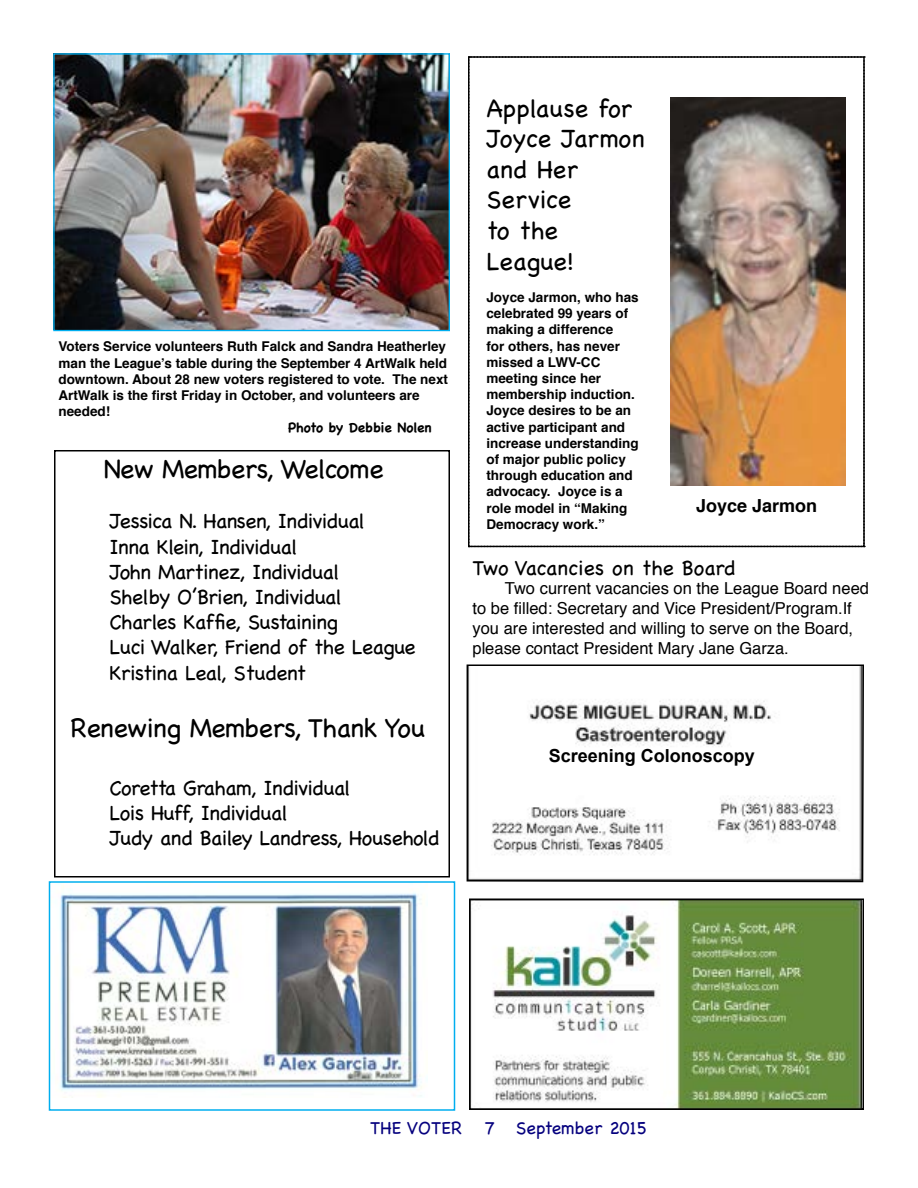
<style>
.page{position:relative;width:918px;height:1188px;background:#fff}
.page>*{position:absolute;margin:0;border:0;box-sizing:border-box;transform-origin:0 0}
.t1{font:27px "Chalkboard";letter-spacing:-.025em;color:#000}
.t2{font:25.5px/30.6px "Chalkboard";color:#000}
.t3{font:21px/25.2px "Chalkboard";letter-spacing:-.025em;color:#000}
.t4{font:21px "Chalkboard";color:#000}
.t5{font:18px "Chalkboard";color:#05007e}
.t6{font:700 18px "Arial";color:#000}
.t7{font:700 18px "Helvetica";color:#000}
.t8{font:16.5px/19.8px "Helvetica";color:#000}
.t9{font:700 13.5px/16.2px "Helvetica";color:#000}
.t10{font:700 13.5px "Chalkboard";color:#000}
</style>
<div class="page">
<svg style="left:468px;top:56px;width:397px;height:491px"></svg>
<img style="left:472px;top:901px;width:389px;height:206px">
<div style="left:469px;top:898px;width:395px;height:212px;border:2px solid #000"></div>
<svg style="left:466px;top:664px;width:398px;height:219px"></svg>
<div style="left:54px;top:450px;width:396px;height:428px;border:2px solid #000"></div>
<img style="left:60px;top:885px;width:362px;height:213px">
<img style="left:670px;top:97px;width:176px;height:389px">
<img style="left:55px;top:55px;width:393px;height:274px">
<div style="left:53px;top:53px;width:397px;height:278px;border:1px solid #00aeef"></div>
<p class="t9" style="left:58px;top:339px;width:391px">Voters Service volunteers Ruth Falck and Sandra Heatherley man the League’s table during the September 4 ArtWalk held downtown. About 28 new voters registered to vote. The next ArtWalk is the first Friday in October, and volunteers are needed!</p>
<p class="t10" style="left:288px;top:419px;width:145px">Photo by Debbie Nolen</p>
<h1 class="t1" style="left:104px;top:453px;width:281px">New Members, Welcome</h1>
<h3 class="t3" style="left:109px;top:509px;width:308px">Jessica N. Hansen, Individual<br>Inna Klein, Individual<br>John Martinez, Individual<br>Shelby O’Brien, Individual<br>Charles Kaffie, Sustaining<br>Luci Walker, Friend of the League<br>Kristina Leal, Student</h3>
<h1 class="t1" style="left:71px;top:712px;width:356px">Renewing Members, Thank You</h1>
<h3 class="t3" style="left:109px;top:775px;width:332px">Coretta Graham, Individual<br>Lois Huff, Individual<br>Judy and Bailey Landress, Household</h3>
<h2 class="t2" style="left:486px;top:93px;width:160px">Applause for<br>Joyce Jarmon and Her<br>Service<br>to the<br>League!</h2>
<p class="t9" style="left:486px;top:289px;width:154px">Joyce Jarmon, who has celebrated 99 years of making a difference<br>for others, has never missed a LWV-CC meeting since her membership induction.<br>Joyce desires to be an active participant and increase understanding of major public policy through education and advocacy. Joyce is a role model in “Making<br>Democracy work.”</p>
<h3 class="t7" style="left:696px;top:491px;width:123px">Joyce Jarmon</h3>
<h3 class="t4" style="left:472px;top:555px;width:265px">Two Vacancies on the Board</h3>
<p class="t8" style="left:472px;top:579px;width:398px;text-indent:32px">Two current vacancies on the League Board need to be filled: Secretary and Vice President/Program.If you are interested and willing to serve on the Board, please contact President Mary Jane Garza.</p>
<h3 class="t6" style="left:549px;top:744px;width:208px">Screening Colonoscopy</h3>
<h3 class="t5" style="left:370px;top:1117px;width:94px">THE VOTER</h3>
<h3 class="t5" style="left:485px;top:1117px;width:163px">7 September 2015</h3>
</div>
